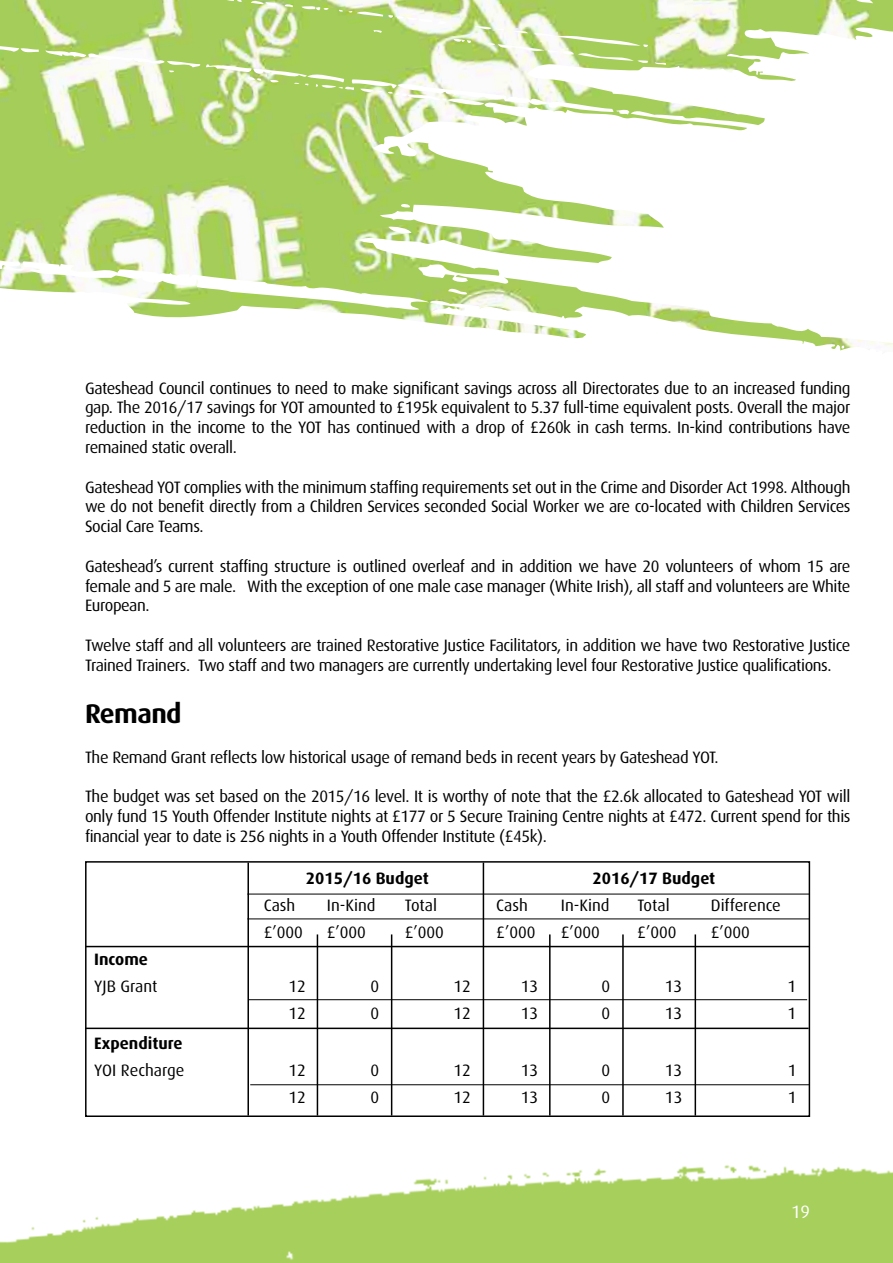
<style>
.page{position:relative;width:893px;height:1263px;background:#fff}
.page>*{position:absolute;margin:0;border:0;box-sizing:border-box;transform-origin:0 0}
.t1{font:700 27px "Dax";letter-spacing:-.02em;color:#000}
.t2{font:18px "Dax";color:#fff}
.t3{font:16.5px/19.8px "Dax";letter-spacing:-.025em;color:#000;text-align:justify}
.t4{font:700 16.5px "Dax";color:#000}
.t5{font:16.5px "Dax";color:#000}
</style>
<div class="page">
<img style="left:9px;top:1165px;width:884px;height:98px">
<img style="left:0;top:1241px;width:9px;height:22px">
<div style="left:85px;top:861px;width:725px;height:256px;border:2px solid #000"></div>
<hr style="left:86px;top:946px;width:723px;height:1px;background:#000">
<hr style="left:85px;top:1027px;width:724px;height:2px;background:#000">
<hr style="left:248px;top:999px;width:559px;height:1px;background:#000">
<hr style="left:250px;top:1084px;width:559px;height:1px;background:#000">
<hr style="left:247px;top:894px;width:562px;height:1px;background:#000">
<hr style="left:247px;top:918px;width:562px;height:1px;background:#000">
<hr style="left:247px;top:862px;width:2px;height:253px;background:#000">
<hr style="left:317px;top:934px;width:1px;height:181px;background:#000">
<hr style="left:549px;top:934px;width:2px;height:181px;background:#000">
<hr style="left:391px;top:934px;width:1px;height:181px;background:#000">
<hr style="left:622px;top:934px;width:2px;height:181px;background:#000">
<hr style="left:695px;top:934px;width:1px;height:181px;background:#000">
<hr style="left:483px;top:862px;width:1px;height:253px;background:#000">
<img style="left:0;top:0;width:893px;height:351px">
<p class="t3" style="left:85px;top:378px;width:767px">Gateshead Council continues to need to make significant savings across all Directorates due to an increased funding gap. The 2016/17 savings for YOT amounted to £195k equivalent to 5.37 full-time equivalent posts. Overall the major reduction in the income to the YOT has continued with a drop of £260k in cash terms. In-kind contributions have remained static overall.</p>
<p class="t3" style="left:85px;top:477px;width:767px">Gateshead YOT complies with the minimum staffing requirements set out in the Crime and Disorder Act 1998. Although we do not benefit directly from a Children Services seconded Social Worker we are co-located with Children Services Social Care Teams.</p>
<p class="t3" style="left:85px;top:556px;width:767px">Gateshead’s current staffing structure is outlined overleaf and in addition we have 20 volunteers of whom 15 are female and 5 are male. With the exception of one male case manager (White Irish), all staff and volunteers are White European.</p>
<p class="t3" style="left:85px;top:635px;width:767px">Twelve staff and all volunteers are trained Restorative Justice Facilitators, in addition we have two Restorative Justice<br>Trained Trainers. Two staff and two managers are currently undertaking level four Restorative Justice qualifications.</p>
<h1 class="t1" style="left:85px;top:698px;width:98px">Remand</h1>
<p class="t3" style="left:85px;top:747px;width:635px">The Remand Grant reflects low historical usage of remand beds in recent years by Gateshead YOT.</p>
<p class="t3" style="left:85px;top:787px;width:767px">The budget was set based on the 2015/16 level. It is worthy of note that the £2.6k allocated to Gateshead YOT will only fund 15 Youth Offender Institute nights at £177 or 5 Secure Training Centre nights at £472. Current spend for this financial year to date is 256 nights in a Youth Offender Institute (£45k).</p>
<p class="t4" style="left:306px;top:869px;width:124px">2015/16 Budget</p>
<p class="t4" style="left:592px;top:869px;width:124px">2016/17 Budget</p>
<p class="t3" style="left:264px;top:896px;width:33px">Cash</p>
<p class="t3" style="left:327px;top:896px;width:50px">In-Kind</p>
<p class="t3" style="left:405px;top:896px;width:34px">Total</p>
<p class="t3" style="left:496px;top:896px;width:33px">Cash</p>
<p class="t3" style="left:561px;top:896px;width:50px">In-Kind</p>
<p class="t3" style="left:637px;top:896px;width:34px">Total</p>
<p class="t5" style="left:711px;top:896px;width:72px">Difference</p>
<p class="t3" style="left:264px;top:923px;width:41px">£’000</p>
<p class="t3" style="left:327px;top:923px;width:41px">£’000</p>
<p class="t3" style="left:405px;top:923px;width:41px">£’000</p>
<p class="t3" style="left:496px;top:923px;width:41px">£’000</p>
<p class="t3" style="left:561px;top:923px;width:41px">£’000</p>
<p class="t3" style="left:637px;top:923px;width:41px">£’000</p>
<p class="t3" style="left:711px;top:923px;width:41px">£’000</p>
<p class="t4" style="left:94px;top:950px;width:55px">Income</p>
<p class="t5" style="left:94px;top:977px;width:65px">YJB Grant</p>
<p class="t3" style="left:288px;top:977px;width:19px">12</p>
<p class="t3" style="left:371px;top:977px;width:10px">0</p>
<p class="t3" style="left:453px;top:977px;width:19px">12</p>
<p class="t3" style="left:521px;top:977px;width:19px">13</p>
<p class="t3" style="left:602px;top:977px;width:10px">0</p>
<p class="t3" style="left:665px;top:977px;width:19px">13</p>
<p class="t3" style="left:788px;top:977px;width:10px">1</p>
<p class="t3" style="left:288px;top:1004px;width:19px">12</p>
<p class="t3" style="left:371px;top:1004px;width:10px">0</p>
<p class="t3" style="left:453px;top:1004px;width:19px">12</p>
<p class="t3" style="left:521px;top:1004px;width:19px">13</p>
<p class="t3" style="left:602px;top:1004px;width:10px">0</p>
<p class="t3" style="left:665px;top:1004px;width:19px">13</p>
<p class="t3" style="left:788px;top:1004px;width:10px">1</p>
<p class="t4" style="left:94px;top:1034px;width:90px">Expenditure</p>
<p class="t5" style="left:94px;top:1061px;width:92px">YOI Recharge</p>
<p class="t3" style="left:288px;top:1061px;width:19px">12</p>
<p class="t3" style="left:371px;top:1061px;width:10px">0</p>
<p class="t3" style="left:453px;top:1061px;width:19px">12</p>
<p class="t3" style="left:521px;top:1061px;width:19px">13</p>
<p class="t3" style="left:602px;top:1061px;width:10px">0</p>
<p class="t3" style="left:665px;top:1061px;width:19px">13</p>
<p class="t3" style="left:788px;top:1061px;width:10px">1</p>
<p class="t3" style="left:288px;top:1088px;width:19px">12</p>
<p class="t3" style="left:371px;top:1088px;width:10px">0</p>
<p class="t3" style="left:453px;top:1088px;width:19px">12</p>
<p class="t3" style="left:521px;top:1088px;width:19px">13</p>
<p class="t3" style="left:602px;top:1088px;width:10px">0</p>
<p class="t3" style="left:665px;top:1088px;width:19px">13</p>
<p class="t3" style="left:788px;top:1088px;width:10px">1</p>
<p class="t2" style="left:791px;top:1202px;width:21px">19</p>
</div>
